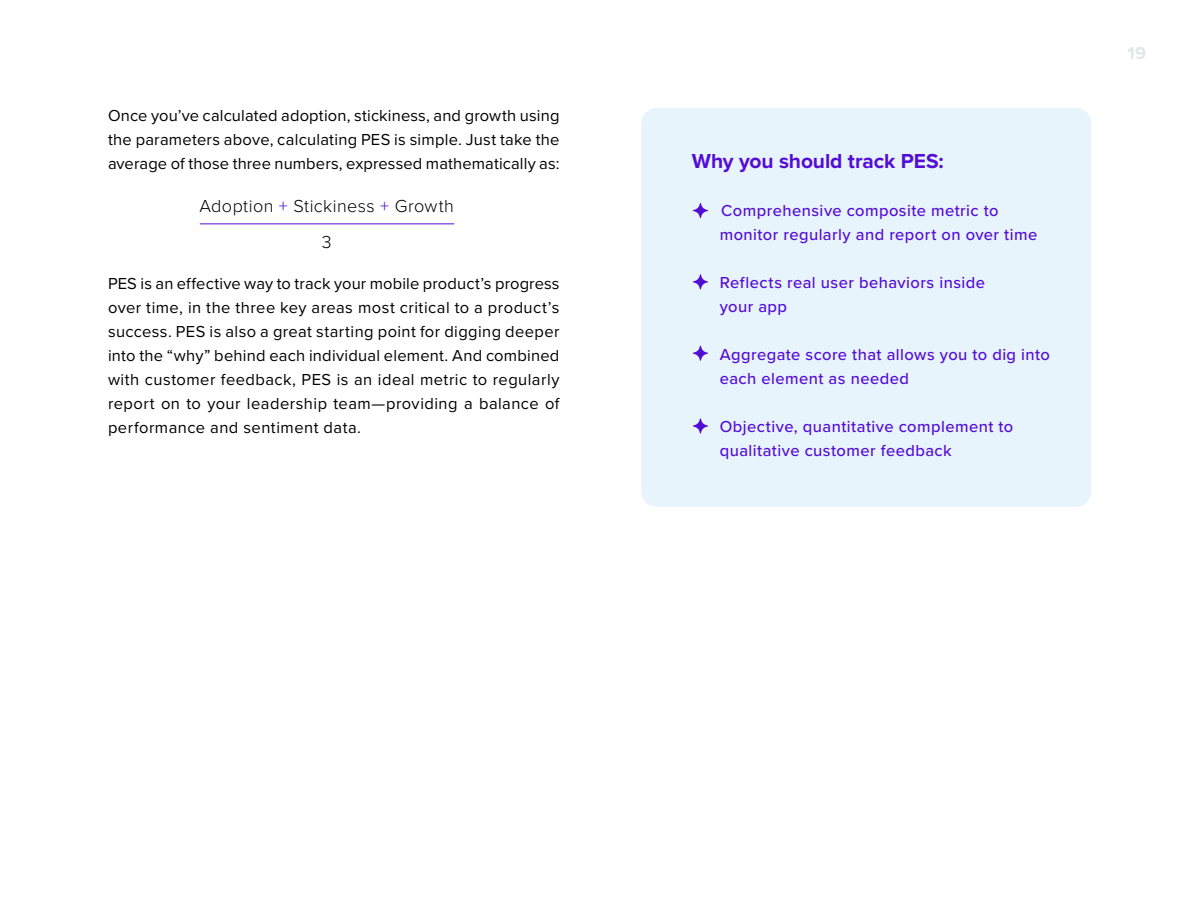
<style>
.page{position:relative;width:1200px;height:900px;background:#fff}
.page>*{position:absolute;margin:0;border:0;box-sizing:border-box;transform-origin:0 0}
.t1{font:700 21px "Proxima Nova";letter-spacing:-.005em;color:#540dd4}
.t2{font:300 18px/36px "Proxima Nova";letter-spacing:.02em;color:#000;text-align:center}
.t3{font:700 18px "Proxima Nova";color:#cbd2db}
.t4{font:16.5px/24px "Proxima Nova";letter-spacing:.015em;color:#000;text-align:justify}
.t5{font:500 16.5px/24px "Proxima Nova";letter-spacing:.025em;color:#540dd4}
.s1{color:#540dd4}
</style>
<div class="page">
<div style="left:641px;top:108px;width:450px;height:399px;background:#e7f4fc;border-radius:15px"></div>
<svg style="left:693px;top:203px;width:15px;height:15px"></svg>
<svg style="left:693px;top:274px;width:15px;height:16px"></svg>
<svg style="left:693px;top:346px;width:15px;height:15px"></svg>
<svg style="left:693px;top:418px;width:15px;height:16px"></svg>
<hr style="left:200px;top:223px;width:254px;height:1px;background:#540dd4">
<p class="t4" style="left:108px;top:103px;width:453px">Once you’ve calculated adoption, stickiness, and growth using the parameters above, calculating PES is simple. Just take the average of those three numbers, expressed mathematically as:</p>
<p class="t2" style="left:199px;top:187px;width:256px">Adoption <span class="s1">+</span> Stickiness <span class="s1">+</span> Growth<br>3</p>
<p class="t4" style="left:108px;top:271px;width:453px">PES is an effective way to track your mobile product’s progress over time, in the three key areas most critical to a product’s success. PES is also a great starting point for digging deeper into the “why” behind each individual element. And combined with customer feedback, PES is an ideal metric to regularly report on to your leadership team—providing a balance of performance and sentiment data.</p>
<p class="t1" style="left:692px;top:145px;width:254px">Why you should track PES:</p>
<p class="t5" style="left:720px;top:198px;width:319px">Comprehensive composite metric to monitor regularly and report on over time</p>
<p class="t5" style="left:720px;top:270px;width:267px">Reflects real user behaviors inside your app</p>
<p class="t5" style="left:720px;top:342px;width:332px">Aggregate score that allows you to dig into each element as needed</p>
<p class="t5" style="left:720px;top:414px;width:295px">Objective, quantitative complement to qualitative customer feedback</p>
<p class="t3" style="left:1128px;top:40px;width:20px">19</p>
</div>
